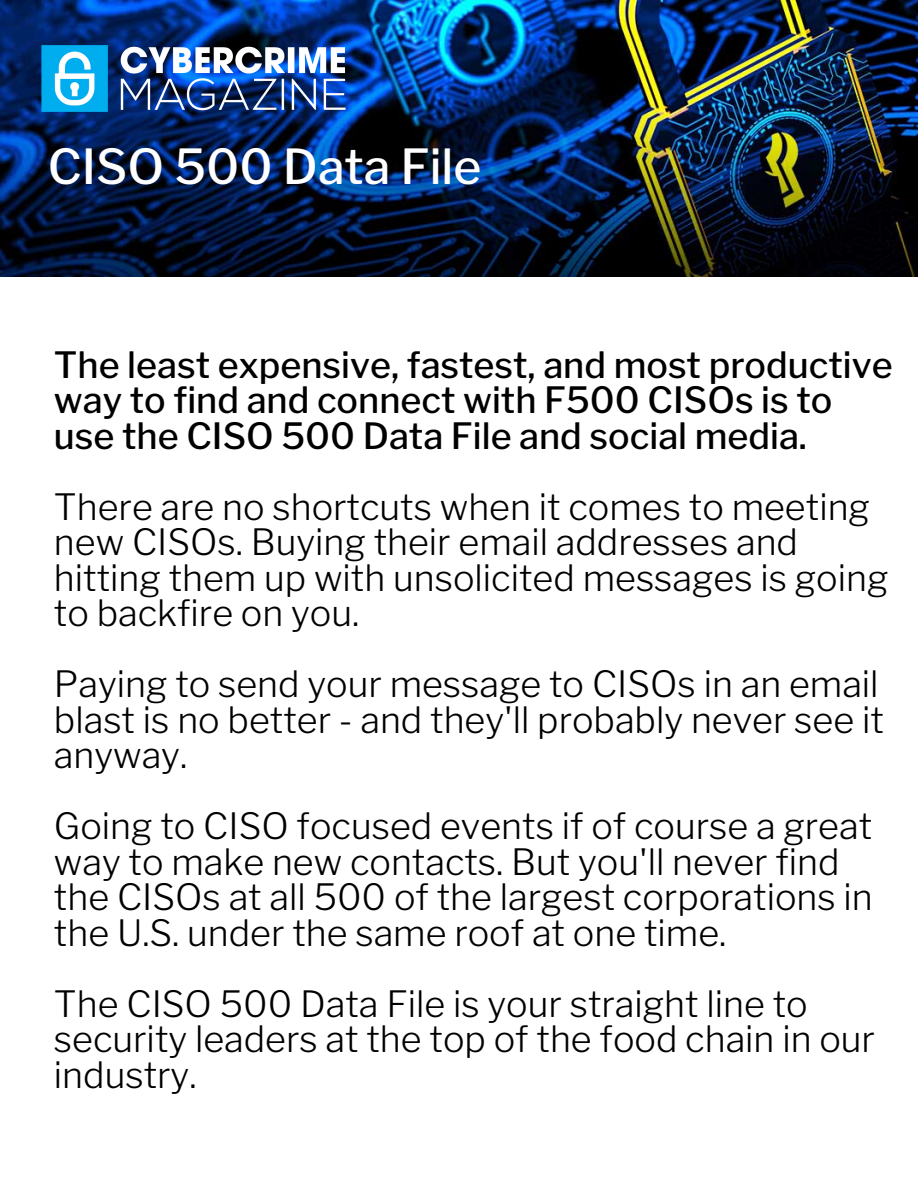
<style>
.page{position:relative;width:918px;height:1188px;background:#fff}
.page>*{position:absolute;margin:0;border:0;box-sizing:border-box;transform-origin:0 0}
.t1{font:500 48px "Libre Franklin";color:#fff}
.t2{font:300 36px/35.5px "Libre Franklin";color:#000}
.t3{font:500 36px/35.5px "Libre Franklin";color:#000}
</style>
<div class="page">
<img style="left:0;top:0;width:918px;height:277px">
<img style="left:30px;top:35px;width:327px;height:87px">
<h1 class="t1" style="left:48px;top:138px;width:435px">CISO 500 Data File</h1>
<p class="t3" style="left:54px;top:347px;width:840px">The least expensive, fastest, and most productive way to find and connect with F500 CISOs is to use the CISO 500 Data File and social media.</p>
<p class="t2" style="left:54px;top:489px;width:836px">There are no shortcuts when it comes to meeting new CISOs. Buying their email addresses and hitting them up with unsolicited messages is going to backfire on you.</p>
<p class="t2" style="left:54px;top:667px;width:831px">Paying to send your message to CISOs in an email blast is no better - and they'll probably never see it anyway.</p>
<p class="t2" style="left:54px;top:809px;width:820px">Going to CISO focused events if of course a great way to make new contacts. But you'll never find the CISOs at all 500 of the largest corporations in the U.S. under the same roof at one time.</p>
<p class="t2" style="left:54px;top:986px;width:823px">The CISO 500 Data File is your straight line to security leaders at the top of the food chain in our industry.</p>
</div>
